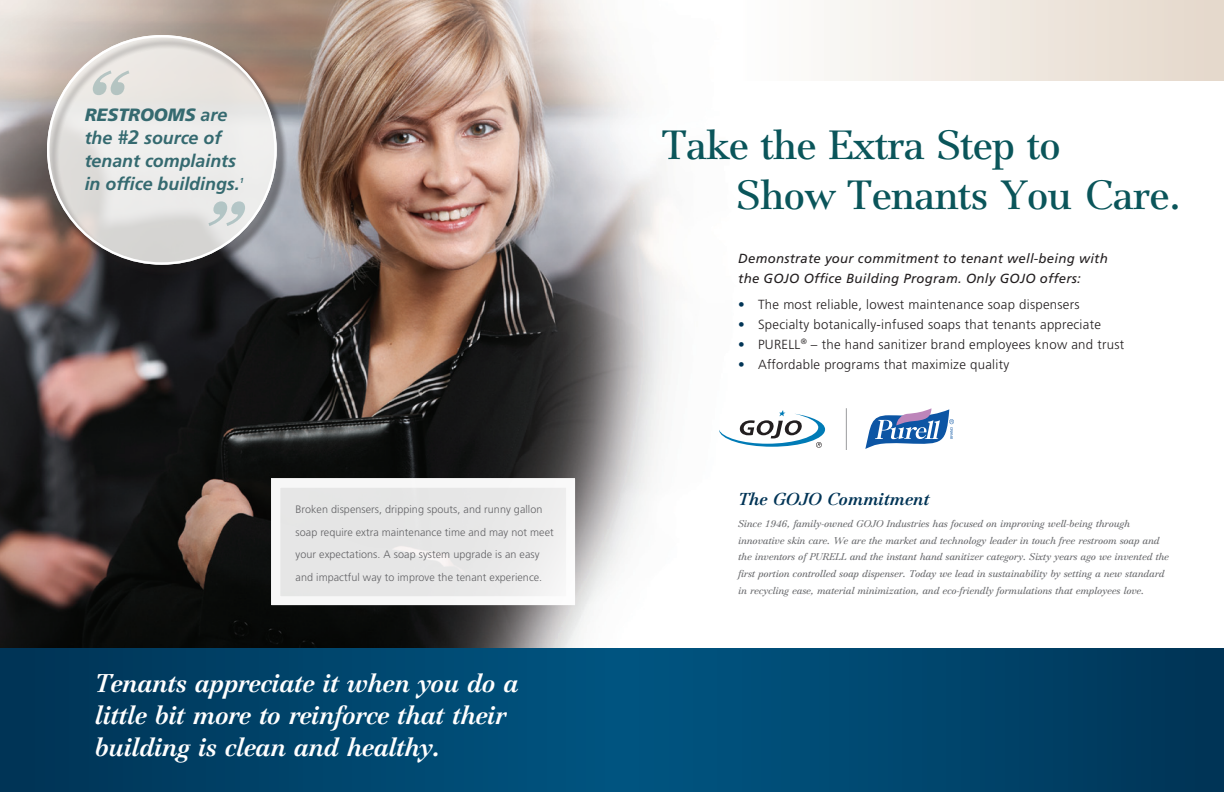
<style>
.page{position:relative;width:1224px;height:792px;background:#fff}
.page>*{position:absolute;margin:0;border:0;box-sizing:border-box;transform-origin:0 0}
.t1{font:42.5px/50px "Jamille";letter-spacing:-.005em;color:#0a555a}
.t2{font:italic 700 26.7px/32px "Jamille";letter-spacing:-.005em;color:#fff}
.t3{font:italic 700 18px "Jamille";letter-spacing:.01em;color:#003456}
.t4{font:italic 700 17.8px/23.2px "Frutiger LT Std";color:#356a70}
.t5{font:300 13.2px "Frutiger LT Std";letter-spacing:.02em;color:#231f20}
.t6{font:italic 13.2px/19.8px "Frutiger LT Std";letter-spacing:.02em;color:#231f20}
.t7{font:300 10.8px/22.5px "Frutiger LT Std";letter-spacing:.005em;color:#636366}
.t8{font:italic 10.2px/16.8px "Jamille";letter-spacing:.01em;color:#6c6d70}
.t9{font:italic 700 7.3px "Frutiger LT Std";color:#356a70}
.s1{font-weight:900}
.s2{font-size:19.6px}
.s3{color:#003456}
</style>
<div class="page">
<img style="left:0;top:0;width:669px;height:648px">
<svg style="left:0;top:648px;width:1224px;height:144px;background:#00446b"></svg>
<div style="left:47px;top:37px;width:241px;height:240px;background:#231f20;opacity:.45"></div>
<div style="left:271px;top:479px;width:304px;height:126px;background:#e6e6e6"></div>
<div style="left:271px;top:479px;width:304px;height:126px;border:9px solid #fff"></div>
<div style="left:729px;top:0;width:495px;height:81px;background:linear-gradient(to right,#feffff,#e4d7ca)"></div>
<hr style="left:846px;top:408px;width:1px;height:42px;background:#808285">
<svg style="left:719px;top:410px;width:106px;height:38px"></svg>
<svg style="left:865px;top:408px;width:89px;height:41px"></svg>
<p class="t4" style="left:85px;top:103px;width:157px"><span class="s1">RESTROOMS</span> are the <span class="s2">#2</span> source of tenant complaints in office buildings.</p>
<p class="t9" style="left:240px;top:176px;width:6px">1</p>
<p class="t7" style="left:296px;top:498px;width:260px">Broken dispensers, dripping spouts, and runny gallon soap require extra maintenance time and may not meet your expectations. A soap system upgrade is an easy and impactful way to improve the tenant experience.</p>
<p class="t2" style="left:95px;top:667px;width:425px">Tenants appreciate it when you do a little bit more to reinforce that their building is clean and healthy.</p>
<p class="t1" style="left:736px;top:120px;width:447px;text-indent:-74px">Take the Extra Step to<br>Show Tenants You Care.</p>
<p class="t6" style="left:738px;top:249px;width:371px">Demonstrate your commitment to tenant well-being with the GOJO Office Building Program. Only GOJO offers:</p>
<p class="t5" style="left:738px;top:297px;width:343px"><span class="s3">•</span> The most reliable, lowest maintenance soap dispensers</p>
<p class="t5" style="left:738px;top:317px;width:364px"><span class="s3">•</span> Specialty botanically-infused soaps that tenants appreciate</p>
<p class="t5" style="left:738px;top:337px;width:387px"><span class="s3">•</span> PURELL<sup>®</sup> – the hand sanitizer brand employees know and trust</p>
<p class="t5" style="left:738px;top:357px;width:272px"><span class="s3">•</span> Affordable programs that maximize quality</p>
<p class="t3" style="left:738px;top:489px;width:192px">The GOJO Commitment</p>
<p class="t8" style="left:738px;top:515px;width:432px">Since 1946, family-owned GOJO Industries has focused on improving well-being through innovative skin care. We are the market and technology leader in touch free restroom soap and the inventors of PURELL and the instant hand sanitizer category. Sixty years ago we invented the first portion controlled soap dispenser. Today we lead in sustainability by setting a new standard in recycling ease, material minimization, and eco-friendly formulations that employees love.</p>
</div>
